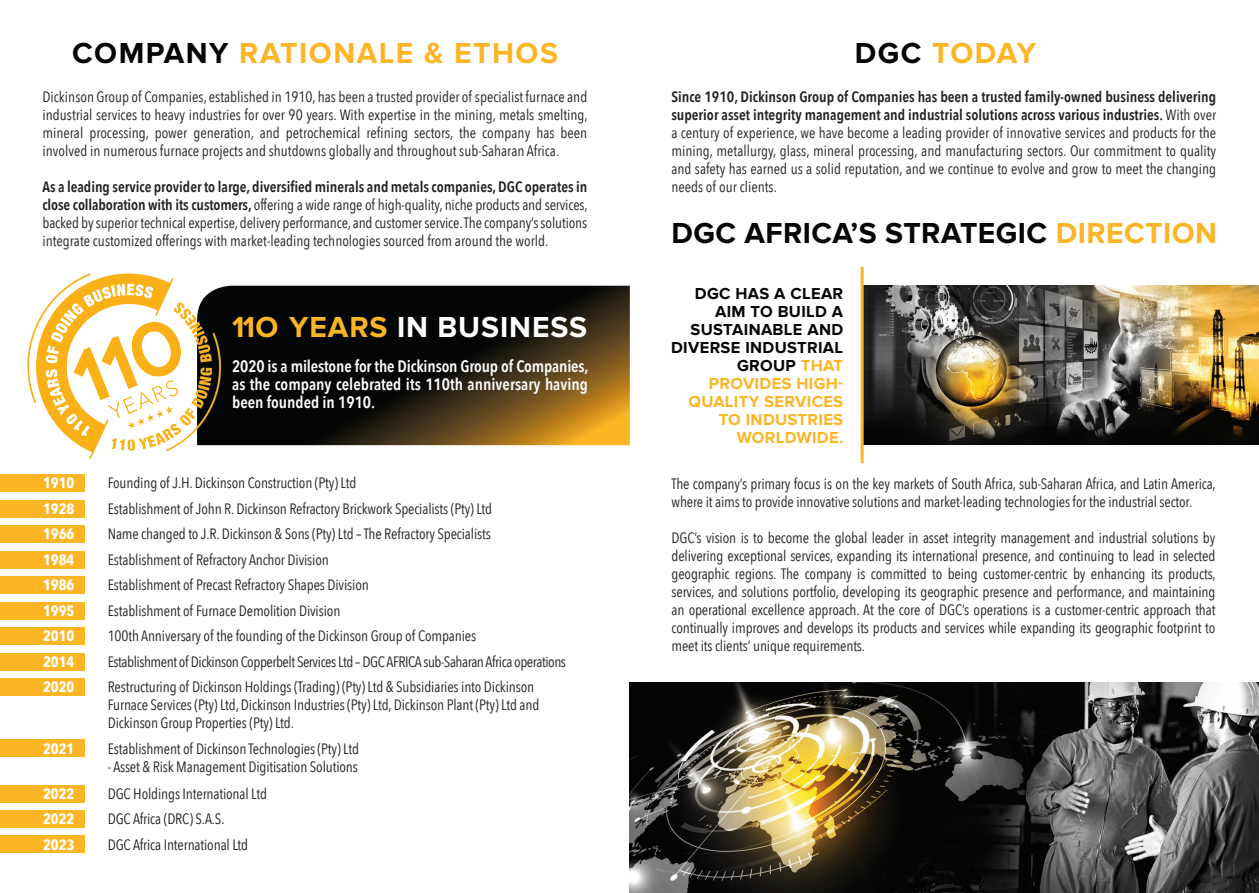
<style>
.page{position:relative;width:1259px;height:893px;background:#fff}
.page>*{position:absolute;margin:0;border:0;box-sizing:border-box;transform-origin:0 0}
.t1{font:700 30px "Proxima Nova";letter-spacing:.05em;color:#fcb525}
.t2{font:700 30px "Proxima Nova";letter-spacing:.015em;color:#040605}
.t3{font:700 30px "Proxima Nova";letter-spacing:.03em;color:#fff}
.t4{font:600 16.5px/18px "Avenir Next Condensed";color:#fff;text-align:justify}
.t5{font:700 16.5px/18px "Proxima Nova";letter-spacing:.02em;color:#040605;text-align:right}
.t6{font:700 16.5px/18px "Proxima Nova";letter-spacing:.02em;color:#fcb525;text-align:right}
.t7{font:15px/18px "Avenir Next Condensed";letter-spacing:-.01em;color:#231f20}
.t8{font:15px "Avenir Next Condensed";letter-spacing:-.03em;color:#231f20}
.t9{font:700 15px "Avenir Next Condensed";letter-spacing:-.01em;color:#fff}
.s1{color:#040605}
.s2{font-weight:600}
.s3{color:#fcb525}
</style>
<div class="page">
<svg style="left:224px;top:286px;width:406px;height:159px;background:#2b210e"></svg>
<img style="left:27px;top:273px;width:197px;height:186px">
<img style="left:863px;top:285px;width:396px;height:160px">
<img style="left:629px;top:682px;width:630px;height:211px">
<hr style="left:860px;top:267px;width:3px;height:196px;background:#fcb525">
<div style="left:0;top:474px;width:84px;height:18px;background:#fcb525"></div>
<div style="left:0;top:500px;width:84px;height:17px;background:#fcb525"></div>
<div style="left:0;top:525px;width:84px;height:18px;background:#fcb525"></div>
<div style="left:0;top:551px;width:84px;height:17px;background:#fcb525"></div>
<div style="left:0;top:576px;width:84px;height:18px;background:#fcb525"></div>
<div style="left:0;top:602px;width:84px;height:17px;background:#fcb525"></div>
<div style="left:0;top:627px;width:84px;height:18px;background:#fcb525"></div>
<div style="left:0;top:653px;width:84px;height:17px;background:#fcb525"></div>
<div style="left:0;top:678px;width:84px;height:18px;background:#fcb525"></div>
<div style="left:0;top:740px;width:84px;height:17px;background:#fcb525"></div>
<div style="left:0;top:785px;width:84px;height:17px;background:#fcb525"></div>
<div style="left:0;top:810px;width:84px;height:18px;background:#fcb525"></div>
<div style="left:0;top:836px;width:84px;height:17px;background:#fcb525"></div>
<p class="t1" style="left:72px;top:36px;width:487px"><span class="s1">COMPANY</span> RATIONALE &amp; ETHOS</p>
<p class="t7" style="left:43px;top:87px;width:547px">Dickinson Group of Companies, established in 1910, has been a trusted provider of specialist furnace and industrial services to heavy industries for over 90 years. With expertise in the mining, metals smelting,</p>
<p class="t7" style="left:43px;top:123px;width:546px">mineral processing, power generation, and petrochemical refining sectors, the company has been</p>
<p class="t7" style="left:43px;top:141px;width:518px">involved in numerous furnace projects and shutdowns globally and throughout sub-Saharan Africa.</p>
<p class="t7" style="left:43px;top:177px;width:547px;text-align:justify"><span class="s2">As a leading service provider to large, diversified minerals and metals companies, DGC operates in close collaboration with its customers,</span> offering a wide range of high-quality, niche products and services, backed by superior technical expertise, delivery performance, and customer service. The company’s solutions integrate customized offerings with market-leading technologies sourced from around the world.</p>
<p class="t3" style="left:232px;top:310px;width:357px"><span class="s3">11O YEARS</span> IN BUSINESS</p>
<p class="t4" style="left:232px;top:357px;width:358px">2020 is a milestone for the Dickinson Group of Companies, as the company celebrated its 110th anniversary having been founded in 1910.</p>
<p class="t9" style="left:43px;top:474px;width:33px">1910</p>
<p class="t7" style="left:108px;top:473px;width:250px">Founding of J.H. Dickinson Construction (Pty) Ltd</p>
<p class="t9" style="left:43px;top:499px;width:33px">1928</p>
<p class="t7" style="left:108px;top:499px;width:386px">Establishment of John R. Dickinson Refractory Brickwork Specialists (Pty) Ltd</p>
<p class="t9" style="left:43px;top:525px;width:33px">1966</p>
<p class="t7" style="left:108px;top:524px;width:384px">Name changed to J.R. Dickinson &amp; Sons (Pty) Ltd – The Refractory Specialists</p>
<p class="t9" style="left:43px;top:550px;width:33px">1984</p>
<p class="t7" style="left:108px;top:550px;width:223px">Establishment of Refractory Anchor Division</p>
<p class="t9" style="left:43px;top:576px;width:33px">1986</p>
<p class="t7" style="left:108px;top:575px;width:263px">Establishment of Precast Refractory Shapes Division</p>
<p class="t9" style="left:43px;top:601px;width:33px">1995</p>
<p class="t7" style="left:108px;top:601px;width:234px">Establishment of Furnace Demolition Division</p>
<p class="t9" style="left:43px;top:627px;width:33px">2010</p>
<p class="t7" style="left:108px;top:626px;width:370px">100th Anniversary of the founding of the Dickinson Group of Companies</p>
<p class="t9" style="left:43px;top:652px;width:33px">2014</p>
<p class="t8" style="left:108px;top:649px;width:460px">Establishment of Dickinson Copperbelt Services Ltd – DGC AFRICA sub-Saharan Africa operations</p>
<p class="t9" style="left:43px;top:678px;width:33px">2020</p>
<p class="t7" style="left:108px;top:677px;width:428px">Restructuring of Dickinson Holdings (Trading) (Pty) Ltd &amp; Subsidiaries into Dickinson</p>
<p class="t7" style="left:108px;top:695px;width:433px">Furnace Services (Pty) Ltd, Dickinson Industries (Pty) Ltd, Dickinson Plant (Pty) Ltd and</p>
<p class="t7" style="left:108px;top:713px;width:188px">Dickinson Group Properties (Pty) Ltd.</p>
<p class="t9" style="left:43px;top:739px;width:33px">2021</p>
<p class="t7" style="left:108px;top:739px;width:253px">Establishment of Dickinson Technologies (Pty) Ltd</p>
<p class="t7" style="left:108px;top:757px;width:252px">- Asset &amp; Risk Management Digitisation Solutions</p>
<p class="t9" style="left:43px;top:784px;width:33px">2022</p>
<p class="t7" style="left:108px;top:784px;width:161px">DGC Holdings International Ltd</p>
<p class="t9" style="left:43px;top:810px;width:33px">2022</p>
<p class="t7" style="left:108px;top:809px;width:118px">DGC Africa (DRC) S.A.S.</p>
<p class="t9" style="left:43px;top:835px;width:33px">2023</p>
<p class="t7" style="left:108px;top:835px;width:142px">DGC Africa International Ltd</p>
<p class="t1" style="left:854px;top:36px;width:183px"><span class="s1">DGC</span> TODAY</p>
<p class="t7" style="left:671px;top:87px;width:546px;text-align:justify"><span class="s2">Since 1910, Dickinson Group of Companies has been a trusted family-owned business delivering superior asset integrity management and industrial solutions across various industries.</span> With over a century of experience, we have become a leading provider of innovative services and products for the mining, metallurgy, glass, mineral processing, and manufacturing sectors. Our commitment to quality and safety has earned us a solid reputation, and we continue to evolve and grow to meet the changing needs of our clients.</p>
<p class="t2" style="left:671px;top:216px;width:547px">DGC AFRICA’S STRATEGIC <span class="s3">DIRECTION</span></p>
<p class="t5" style="left:695px;top:285px;width:150px">DGC HAS A CLEAR</p>
<p class="t5" style="left:715px;top:303px;width:130px">AIM TO BUILD A</p>
<p class="t5" style="left:671px;top:321px;width:174px">SUSTAINABLE AND<br>DIVERSE INDUSTRIAL<br>GROUP <span class="s3">THAT</span></p>
<p class="t6" style="left:709px;top:375px;width:136px">PROVIDES HIGH-</p>
<p class="t6" style="left:688px;top:393px;width:156px">QUALITY SERVICES</p>
<p class="t6" style="left:719px;top:411px;width:126px">TO INDUSTRIES<br>WORLDWIDE.</p>
<p class="t7" style="left:671px;top:474px;width:546px">The company’s primary focus is on the key markets of South Africa, sub-Saharan Africa, and Latin America, where it aims to provide innovative solutions and market-leading technologies for the industrial sector.</p>
<p class="t7" style="left:671px;top:528px;width:545px">DGC’s vision is to become the global leader in asset integrity management and industrial solutions by</p>
<p class="t7" style="left:671px;top:546px;width:545px">delivering exceptional services, expanding its international presence, and continuing to lead in selected</p>
<p class="t7" style="left:671px;top:564px;width:546px">geographic regions. The company is committed to being customer-centric by enhancing its products,</p>
<p class="t7" style="left:671px;top:582px;width:545px">services, and solutions portfolio, developing its geographic presence and performance, and maintaining an operational excellence approach. At the core of DGC’s operations is a customer-centric approach that</p>
<p class="t7" style="left:671px;top:618px;width:545px">continually improves and develops its products and services while expanding its geographic footprint to meet its clients’ unique requirements.</p>
</div>
